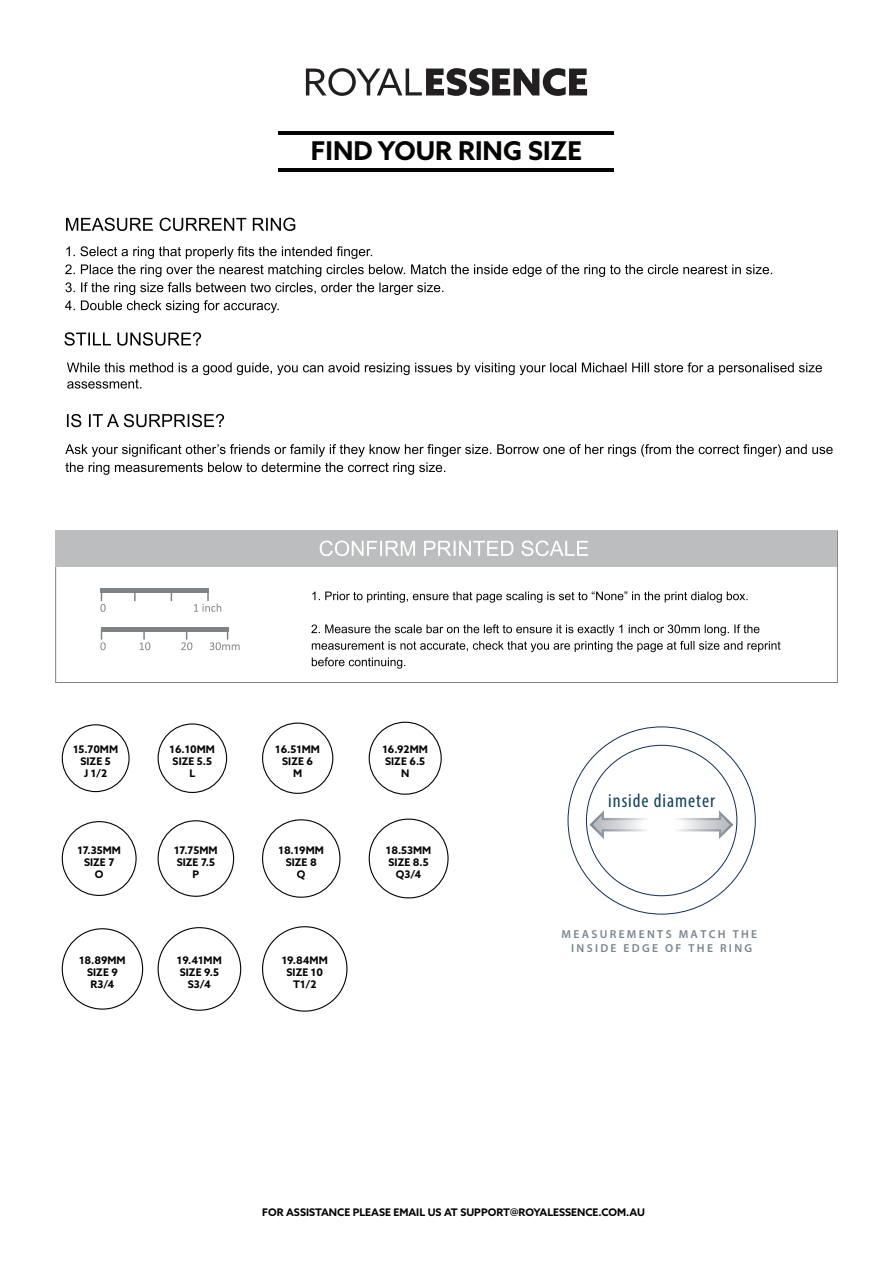
<style>
.page{position:relative;width:893px;height:1263px;background:#fff}
.page>*{position:absolute;margin:0;border:0;box-sizing:border-box;transform-origin:0 0}
.t1{font:700 25.95px "Azo Sans";color:#040503}
.t2{font:condensed 19.5px "Myriad Pro";letter-spacing:.05em;color:#10425e}
.t3{font:600 11.55px/14px "Myriad Pro";letter-spacing:.2em;color:#788490;text-align:center}
.t4{font:700 10.5px/12px "Azo Sans";color:#040503;text-align:center}
</style>
<div class="page">
<svg style="left:589px;top:810px;width:58px;height:29px"></svg>
<svg style="left:677px;top:810px;width:56px;height:29px"></svg>
<svg style="left:306px;top:68px;width:281px;height:28px"></svg>
<svg style="left:66px;top:218px;width:229px;height:13px"></svg>
<svg style="left:65px;top:246px;width:707px;height:67px"></svg>
<div style="left:55px;top:530px;width:782px;height:37px;background:#bbbdbf"></div>
<svg style="left:320px;top:541px;width:268px;height:15px"></svg>
<div style="left:101px;top:627px;width:127px;height:5px;background:#808385"></div>
<svg style="left:100px;top:629px;width:140px;height:21px"></svg>
<div style="left:101px;top:588px;width:108px;height:5px;background:#808385"></div>
<svg style="left:311px;top:624px;width:469px;height:45px"></svg>
<svg style="left:312px;top:591px;width:435px;height:12px"></svg>
<svg style="left:100px;top:591px;width:121px;height:21px"></svg>
<svg style="left:65px;top:444px;width:768px;height:31px"></svg>
<svg style="left:67px;top:414px;width:157px;height:13px"></svg>
<svg style="left:64px;top:332px;width:137px;height:14px"></svg>
<svg style="left:67px;top:362px;width:755px;height:27px"></svg>
<hr style="left:279px;top:131px;width:335px;height:3px;background:#040503">
<hr style="left:279px;top:168px;width:335px;height:4px;background:#040503">
<div style="left:158px;top:723px;width:69px;height:70px;border:1px solid #040503;border-radius:50%"></div>
<div style="left:262px;top:819px;width:78px;height:79px;border:1px solid #040503;border-radius:50%"></div>
<div style="left:262px;top:722px;width:71px;height:72px;border:1px solid #040503;border-radius:50%"></div>
<div style="left:369px;top:818px;width:80px;height:80px;border:1px solid #040503;border-radius:50%"></div>
<div style="left:369px;top:722px;width:73px;height:73px;border:1px solid #040503;border-radius:50%"></div>
<div style="left:62px;top:928px;width:81px;height:82px;border:1px solid #040503;border-radius:50%"></div>
<div style="left:62px;top:821px;width:75px;height:75px;border:1px solid #040503;border-radius:50%"></div>
<div style="left:62px;top:724px;width:68px;height:68px;border:1px solid #040503;border-radius:50%"></div>
<div style="left:158px;top:820px;width:76px;height:77px;border:1px solid #040503;border-radius:50%"></div>
<h1 class="t1" style="left:311px;top:134px;width:273px">FIND YOUR RING SIZE</h1>
<p class="t4" style="left:73px;top:743px;width:47px">15.70MM<br>SIZE 5<br>J 1/2</p>
<p class="t4" style="left:170px;top:743px;width:47px">16.10MM<br>SIZE 5.5<br>L</p>
<p class="t4" style="left:275px;top:743px;width:46px">16.51MM<br>SIZE 6<br>M</p>
<p class="t4" style="left:382px;top:743px;width:47px">16.92MM<br>SIZE 6.5<br>N</p>
<h2 class="t2" style="left:608px;top:789px;width:108px">inside diameter</h2>
<p class="t4" style="left:77px;top:844px;width:45px">17.35MM<br>SIZE 7<br>O</p>
<p class="t4" style="left:174px;top:844px;width:45px">17.75MM<br>SIZE 7.5<br>P</p>
<p class="t4" style="left:279px;top:844px;width:47px">18.19MM<br>SIZE 8<br>Q</p>
<p class="t4" style="left:386px;top:844px;width:47px">18.53MM<br>SIZE 8.5<br>Q3/4</p>
<p class="t3" style="left:561px;top:926px;width:197px">MEASUREMENTS MATCH THE<br>INSIDE EDGE OF THE RING</p>
<p class="t4" style="left:79px;top:954px;width:48px">18.89MM<br>SIZE 9<br>R3/4</p>
<p class="t4" style="left:177px;top:954px;width:46px">19.41MM<br>SIZE 9.5<br>S3/4</p>
<p class="t4" style="left:282px;top:954px;width:48px">19.84MM<br>SIZE 10<br>T1/2</p>
<p class="t4" style="left:262px;top:1206px;width:384px">FOR ASSISTANCE PLEASE EMAIL US AT SUPPORT@ROYALESSENCE.COM.AU</p>
</div>
